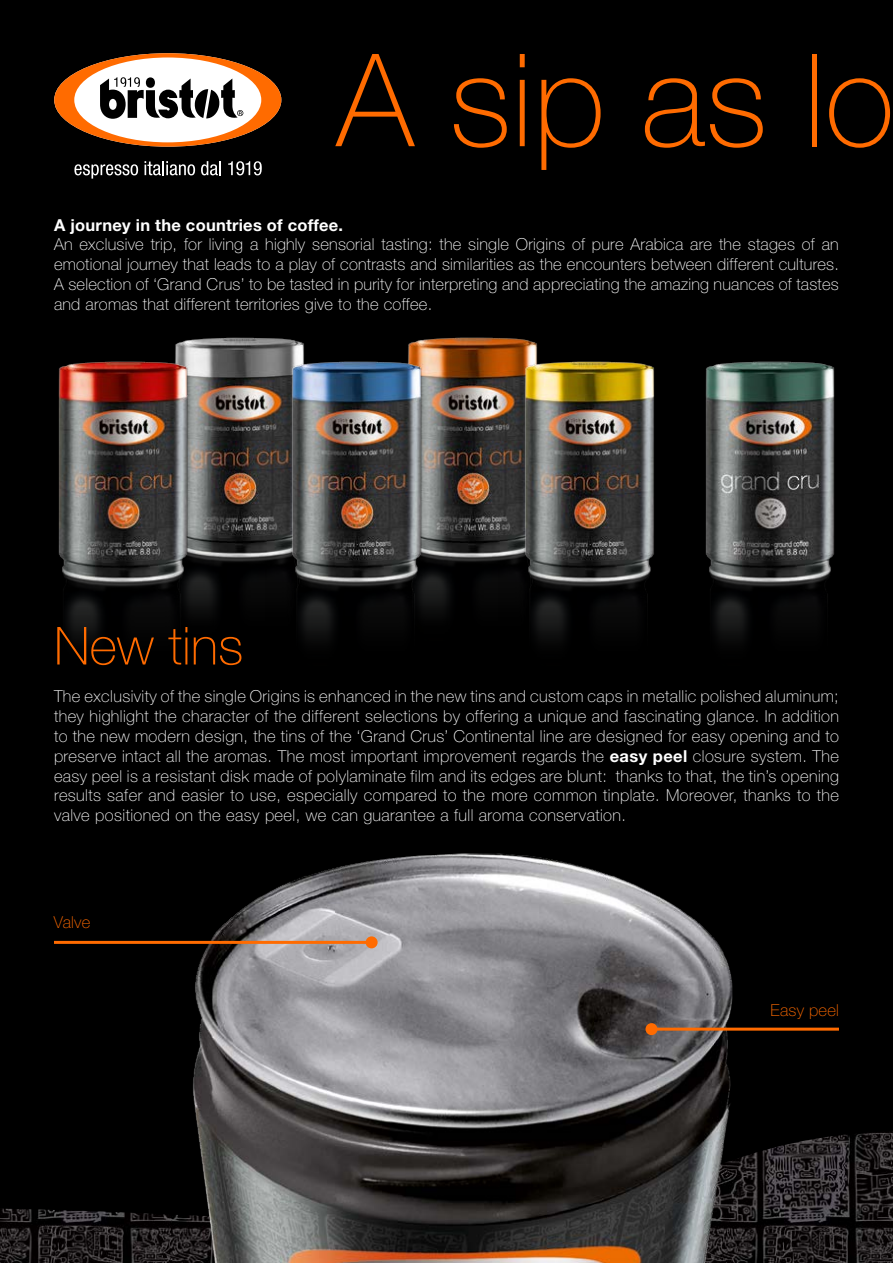
<style>
.page{position:relative;width:893px;height:1263px;background:#000}
.page>*{position:absolute;margin:0;border:0;box-sizing:border-box;transform-origin:0 0}
.t1{font:100 129.15px "Helvetica Neue LT Std";color:#ff6b00}
.t2{font:100 52.5px "Helvetica Neue LT Std";color:#ff6b00}
.t3{font:100 16.5px/19.8px "Helvetica Neue LT Std";letter-spacing:.02em;color:#fff;text-align:justify}
.t4{font:700 16.5px "Helvetica Neue LT Std";letter-spacing:.015em;color:#fff}
.t5{font:100 16.5px "Helvetica Neue LT Std";letter-spacing:.015em;color:#ff6b00}
.s1{font-weight:700}
</style>
<div class="page">
<img style="left:0;top:1132px;width:893px;height:131px">
<img style="left:172px;top:853px;width:592px;height:410px">
<svg style="left:74px;top:164px;width:64px;height:15px"></svg>
<svg style="left:145px;top:161px;width:50px;height:14px"></svg>
<svg style="left:201px;top:161px;width:20px;height:14px"></svg>
<svg style="left:228px;top:161px;width:34px;height:14px"></svg>
<svg style="left:54px;top:53px;width:227px;height:94px"></svg>
<img style="left:175px;top:337px;width:129px;height:270px">
<img style="left:408px;top:337px;width:130px;height:269px">
<img style="left:58px;top:357px;width:156px;height:284px">
<img style="left:499px;top:357px;width:336px;height:284px">
<img style="left:266px;top:357px;width:181px;height:284px">
<hr style="left:651px;top:1028px;width:188px;height:3px;background:#ff6b00">
<div style="left:645px;top:1023px;width:12px;height:12px;background:#ff6b00;border-radius:50%"></div>
<hr style="left:54px;top:941px;width:318px;height:3px;background:#ff6b00">
<div style="left:366px;top:936px;width:12px;height:12px;background:#ff6b00;border-radius:50%"></div>
<h1 class="t1" style="left:337px;top:26px;width:559px">A sip as lo</h1>
<p class="t4" style="left:54px;top:214px;width:291px">A journey in the countries of coffee.</p>
<p class="t3" style="left:54px;top:235px;width:787px">An exclusive trip, for living a highly sensorial tasting: the single Origins of pure Arabica are the stages of an emotional journey that leads to a play of contrasts and similarities as the encounters between different cultures.<br>A selection of ‘Grand Crus’ to be tasted in purity for interpreting and appreciating the amazing nuances of tastes and aromas that different territories give to the coffee.</p>
<h2 class="t2" style="left:54px;top:616px;width:191px">New tins</h2>
<p class="t3" style="left:54px;top:687px;width:786px">The exclusivity of the single Origins is enhanced in the new tins and custom caps in metallic polished aluminum; they highlight the character of the different selections by offering a unique and fascinating glance. In addition to the new modern design, the tins of the ‘Grand Crus’ Continental line are designed for easy opening and to preserve intact all the aromas. The most important improvement regards the <span class="s1">easy peel</span> closure system. The easy peel is a resistant disk made of polylaminate film and its edges are blunt: thanks to that, the tin’s opening results safer and easier to use, especially compared to the more common tinplate. Moreover, thanks to the valve positioned on the easy peel, we can guarantee a full aroma conservation.</p>
<p class="t5" style="left:54px;top:913px;width:38px">Valve</p>
<p class="t5" style="left:771px;top:1000px;width:70px">Easy peel</p>
</div>
